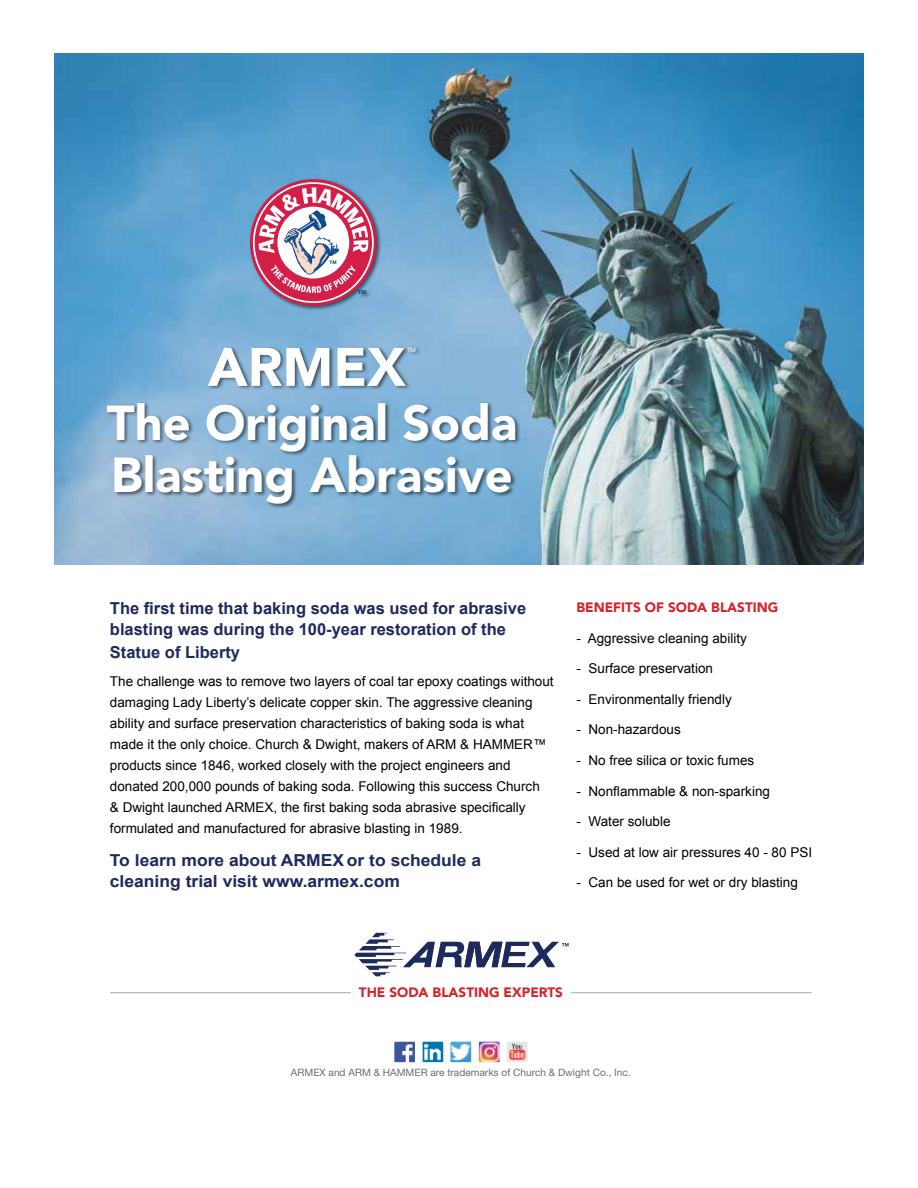
<style>
.page{position:relative;width:918px;height:1188px;background:#fff}
.page>*{position:absolute;margin:0;border:0;box-sizing:border-box;transform-origin:0 0}
.t1{font:900 53.7px "Avenir";color:#fff}
.t2{font:900 48.75px/52.1px "Avenir";color:#fff}
.t3{font:700 16.5px/21px "Arial";color:#1f295c}
.t4{font:700 16.5px/21px "Arial";color:#1f295c;scale:1.06 1}
.t5{font:13.5px/21px "Arial";color:#000}
.t6{font:900 13.5px "Avenir";color:#d2232a}
.t7{font:10.2px "Helvetica Neue";color:#6d6e71}
.t8{font:500 6.15px "Avenir";color:#fff}
</style>
<div class="page">
<img style="left:54px;top:54px;width:810px;height:511px">
<img style="left:394px;top:1042px;width:21px;height:20px">
<img style="left:423px;top:1042px;width:20px;height:20px">
<img style="left:451px;top:1042px;width:20px;height:20px">
<img style="left:479px;top:1042px;width:21px;height:20px">
<div style="left:507px;top:1042px;width:21px;height:20px;background:#e6e7e8"></div>
<img style="left:509px;top:1043px;width:17px;height:17px">
<svg style="left:354px;top:933px;width:215px;height:43px"></svg>
<hr style="left:110px;top:992px;width:241px;height:1px;background:#a7a9ac">
<hr style="left:571px;top:992px;width:241px;height:1px;background:#a7a9ac">
<div style="left:248px;top:178px;width:134px;height:133px;background:#000;opacity:.55"></div>
<svg style="left:253px;top:182px;width:121px;height:121px"></svg>
<div style="left:105px;top:346px;width:415px;height:163px;background:#000;opacity:.55"></div>
<h1 class="t1" style="left:208px;top:335px;width:200px">ARMEX</h1>
<p class="t8" style="left:407px;top:347px;width:11px">TM</p>
<h2 class="t2" style="left:107px;top:396px;width:412px">The Original Soda<br>Blasting Abrasive</h2>
<p class="t3" style="left:110px;top:598px;width:418px">The first time that baking soda was used for abrasive blasting was during the 100-year restoration of the</p>
<p class="t3" style="left:110px;top:642px;width:132px">Statue of Liberty</p>
<p class="t5" style="left:110px;top:671px;width:445px">The challenge was to remove two layers of coal tar epoxy coatings without damaging Lady Liberty’s delicate copper skin. The aggressive cleaning ability and surface preservation characteristics of baking soda is what made it the only choice. Church &amp; Dwight, makers of ARM &amp; HAMMER™ products since 1846, worked closely with the project engineers and donated 200,000 pounds of baking soda. Following this success Church<br>&amp; Dwight launched ARMEX, the first baking soda abrasive specifically formulated and manufactured for abrasive blasting in 1989.</p>
<p class="t4" style="left:110px;top:850px;width:352px">To learn more about ARMEX or to schedule a cleaning trial visit www.armex.com</p>
<p class="t6" style="left:577px;top:599px;width:203px">BENEFITS OF SODA BLASTING</p>
<p class="t5" style="left:577px;top:627px;width:172px">- Aggressive cleaning ability</p>
<p class="t5" style="left:577px;top:658px;width:138px">- Surface preservation</p>
<p class="t5" style="left:577px;top:689px;width:157px">- Environmentally friendly</p>
<p class="t5" style="left:577px;top:719px;width:106px">- Non-hazardous</p>
<p class="t5" style="left:577px;top:750px;width:179px">- No free silica or toxic fumes</p>
<p class="t5" style="left:577px;top:780px;width:195px">- Nonflammable &amp; non-sparking</p>
<p class="t5" style="left:577px;top:811px;width:96px">- Water soluble</p>
<p class="t5" style="left:577px;top:842px;width:237px">- Used at low air pressures 40 - 80 PSI</p>
<p class="t5" style="left:577px;top:872px;width:223px">- Can be used for wet or dry blasting</p>
<p class="t6" style="left:359px;top:984px;width:205px">THE SODA BLASTING EXPERTS</p>
<p class="t7" style="left:291px;top:1066px;width:341px">ARMEX and ARM &amp; HAMMER are trademarks of Church &amp; Dwight Co., Inc.</p>
</div>
